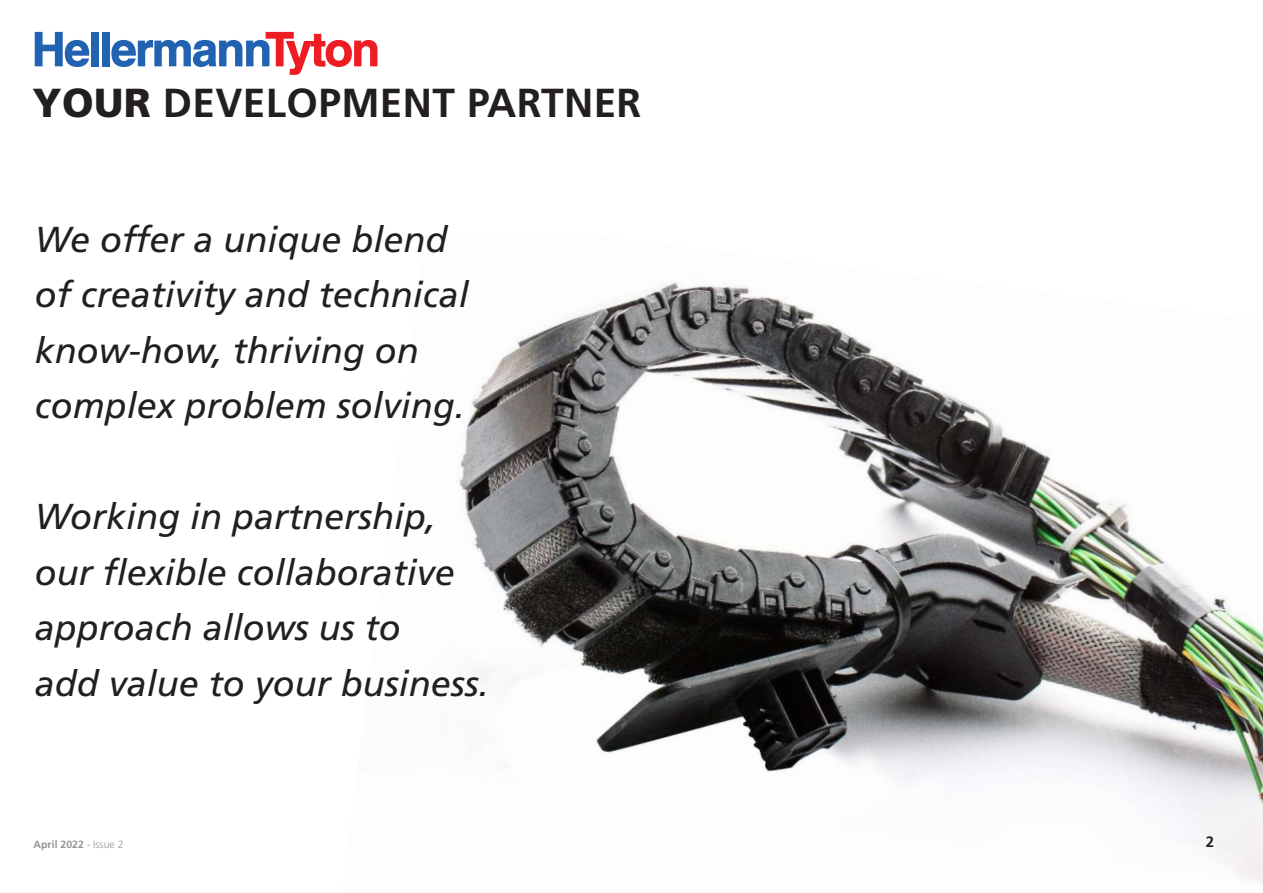
<style>
.page{position:relative;width:1263px;height:893px;background:#fff}
.page>*{position:absolute;margin:0;border:0;box-sizing:border-box;transform-origin:0 0}
.t1{font:700 40.5px "Frutiger LT Pro";letter-spacing:.01em;color:#231f20}
.t2{font:italic 36px/55.5px "Frutiger LT Pro";color:#231f20}
.t3{font:700 15px "Frutiger LT Pro";color:#231f20}
.t4{font:700 10.5px "Frutiger LT Pro";color:#939598}
.s1{font-weight:900}
.s2{font-weight:300}
</style>
<div class="page">
<div style="left:91px;top:32px;width:8px;height:34px;background:#2163b0"></div>
<div style="left:102px;top:32px;width:8px;height:34px;background:#2163b0"></div>
<svg style="left:35px;top:32px;width:54px;height:35px"></svg>
<svg style="left:111px;top:32px;width:266px;height:43px"></svg>
<img style="left:459px;top:282px;width:804px;height:601px">
<p class="t1" style="left:33px;top:79px;width:610px"><span class="s1">YOUR</span> DEVELOPMENT PARTNER</p>
<p class="t2" style="left:35px;top:211px;width:436px">We offer a unique blend of creativity and technical know-how, thriving on</p>
<p class="t2" style="left:35px;top:378px;width:432px">complex problem solving.</p>
<p class="t2" style="left:35px;top:489px;width:403px">Working in partnership,</p>
<p class="t2" style="left:35px;top:544px;width:422px">our flexible collaborative</p>
<p class="t2" style="left:35px;top:600px;width:368px">approach allows us to</p>
<p class="t2" style="left:35px;top:655px;width:456px">add value to your business.</p>
<p class="t4" style="left:34px;top:838px;width:91px">April 2022 <span class="s2">- Issue 2</span></p>
<p class="t3" style="left:1206px;top:833px;width:10px">2</p>
</div>
